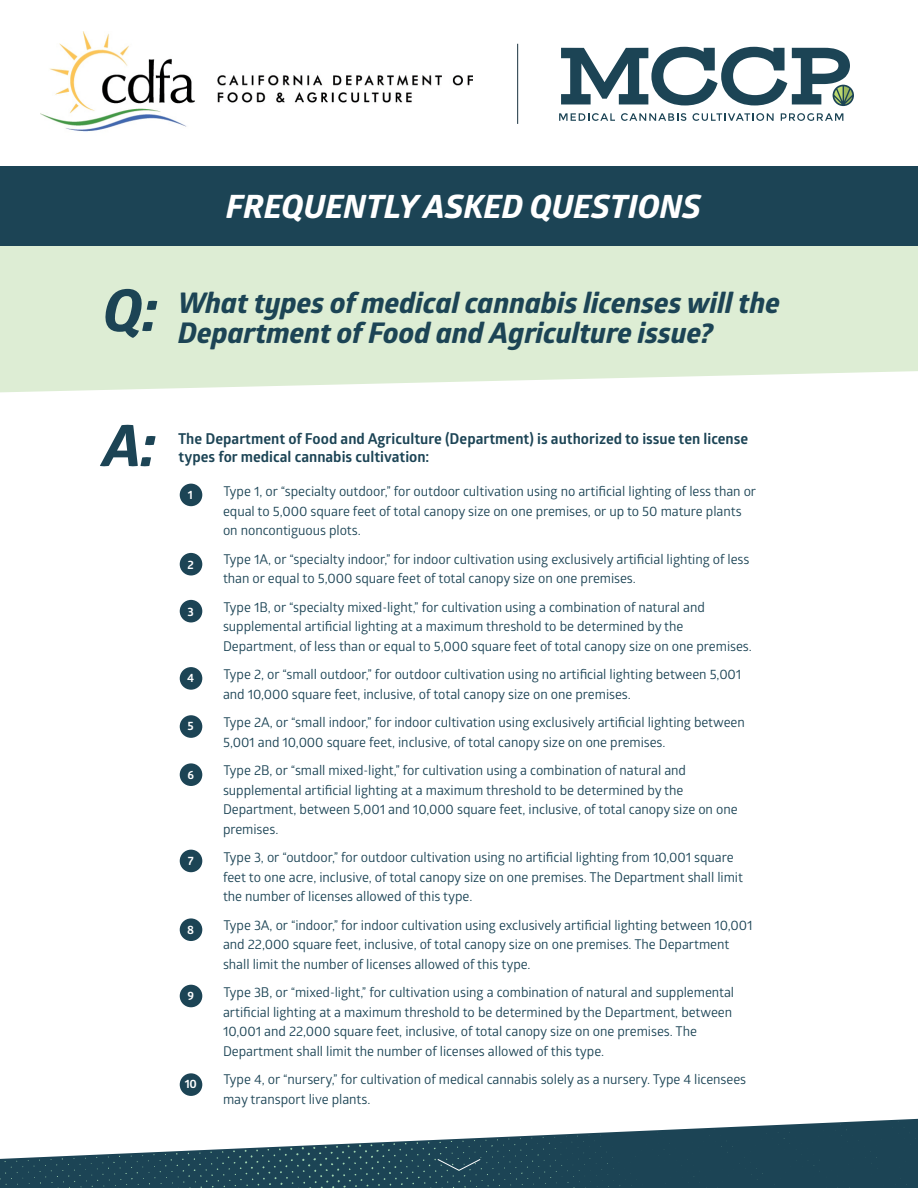
<style>
.page{position:relative;width:918px;height:1188px;background:#fff}
.page>*{position:absolute;margin:0;border:0;box-sizing:border-box;transform-origin:0 0}
.t1{font:italic 700 57.75px "Globerx";color:#1c4455}
.t2{font:italic 700 32.1px "Globerx";color:#fff}
.t3{font:italic 700 28.5px/30px "Globerx";color:#1c4455;text-align:center}
.t4{font:700 15px/18px "Glober";color:#1c4455}
.t5{font:13.5px/19.5px "Glober";letter-spacing:-.005em;color:#1c4455}
.t6{font:700 12px "Glober";color:#fff}
.s1{font-size:57.75px}
</style>
<div class="page">
<svg style="left:0;top:245px;width:918px;height:147px;background:#deedd6"></svg>
<div style="left:0;top:166px;width:918px;height:79px;background:#1c4455"></div>
<hr style="left:517px;top:44px;width:1px;height:80px;background:#18323f">
<img style="left:40px;top:32px;width:432px;height:100px">
<div style="left:180px;top:484px;width:22px;height:22px;background:#1c4455;border-radius:50%"></div>
<div style="left:180px;top:553px;width:22px;height:23px;background:#1c4455;border-radius:50%"></div>
<div style="left:180px;top:600px;width:22px;height:22px;background:#1c4455;border-radius:50%"></div>
<div style="left:180px;top:667px;width:22px;height:23px;background:#1c4455;border-radius:50%"></div>
<div style="left:180px;top:715px;width:22px;height:23px;background:#1c4455;border-radius:50%"></div>
<div style="left:180px;top:763px;width:22px;height:23px;background:#1c4455;border-radius:50%"></div>
<div style="left:180px;top:850px;width:22px;height:22px;background:#1c4455;border-radius:50%"></div>
<div style="left:180px;top:918px;width:22px;height:23px;background:#1c4455;border-radius:50%"></div>
<div style="left:180px;top:985px;width:22px;height:22px;background:#1c4455;border-radius:50%"></div>
<div style="left:180px;top:1073px;width:22px;height:23px;background:#1c4455;border-radius:50%"></div>
<svg style="left:0;top:1120px;width:917px;height:68px"></svg>
<svg style="left:559px;top:113px;width:56px;height:8px"></svg>
<svg style="left:621px;top:113px;width:65px;height:8px"></svg>
<svg style="left:693px;top:113px;width:81px;height:8px"></svg>
<svg style="left:781px;top:113px;width:62px;height:8px"></svg>
<svg style="left:561px;top:47px;width:293px;height:59px"></svg>
<h2 class="t2" style="left:226px;top:183px;width:476px">FREQUENTLY ASKED QUESTIONS</h2>
<h3 class="t3" style="left:103px;top:287px;width:678px"><span class="s1">Q:</span> What types of medical cannabis licenses will the<br>Department of Food and Agriculture issue?</h3>
<h1 class="t1" style="left:103px;top:404px;width:55px">A:</h1>
<p class="t4" style="left:178px;top:429px;width:572px">The Department of Food and Agriculture (Department) is authorized to issue ten license types for medical cannabis cultivation:</p>
<p class="t5" style="left:223px;top:481px;width:535px">Type 1, or “specialty outdoor,” for outdoor cultivation using no artificial lighting of less than or equal to 5,000 square feet of total canopy size on one premises, or up to 50 mature plants on noncontiguous plots.</p>
<p class="t5" style="left:223px;top:549px;width:528px">Type 1A, or “specialty indoor,” for indoor cultivation using exclusively artificial lighting of less than or equal to 5,000 square feet of total canopy size on one premises.</p>
<p class="t5" style="left:223px;top:597px;width:530px">Type 1B, or “specialty mixed-light,” for cultivation using a combination of natural and supplemental artificial lighting at a maximum threshold to be determined by the<br>Department, of less than or equal to 5,000 square feet of total canopy size on one premises.</p>
<p class="t5" style="left:223px;top:664px;width:520px">Type 2, or “small outdoor,” for outdoor cultivation using no artificial lighting between 5,001 and 10,000 square feet, inclusive, of total canopy size on one premises.</p>
<p class="t5" style="left:223px;top:712px;width:523px">Type 2A, or “small indoor,” for indoor cultivation using exclusively artificial lighting between<br>5,001 and 10,000 square feet, inclusive, of total canopy size on one premises.</p>
<p class="t5" style="left:223px;top:760px;width:516px">Type 2B, or “small mixed-light,” for cultivation using a combination of natural and supplemental artificial lighting at a maximum threshold to be determined by the Department, between 5,001 and 10,000 square feet, inclusive, of total canopy size on one premises.</p>
<p class="t5" style="left:223px;top:847px;width:521px">Type 3, or “outdoor,” for outdoor cultivation using no artificial lighting from 10,001 square feet to one acre, inclusive, of total canopy size on one premises. The Department shall limit the number of licenses allowed of this type.</p>
<p class="t5" style="left:223px;top:915px;width:531px">Type 3A, or “indoor,” for indoor cultivation using exclusively artificial lighting between 10,001 and 22,000 square feet, inclusive, of total canopy size on one premises. The Department shall limit the number of licenses allowed of this type.</p>
<p class="t5" style="left:223px;top:982px;width:513px">Type 3B, or “mixed-light,” for cultivation using a combination of natural and supplemental artificial lighting at a maximum threshold to be determined by the Department, between 10,001 and 22,000 square feet, inclusive, of total canopy size on one premises. The Department shall limit the number of licenses allowed of this type.</p>
<p class="t5" style="left:223px;top:1069px;width:525px">Type 4, or “nursery,” for cultivation of medical cannabis solely as a nursery. Type 4 licensees may transport live plants.</p>
<p class="t6" style="left:188px;top:486px;width:7px">1</p>
<p class="t6" style="left:188px;top:556px;width:8px">2</p>
<p class="t6" style="left:188px;top:603px;width:8px">3</p>
<p class="t6" style="left:187px;top:669px;width:8px">4</p>
<p class="t6" style="left:188px;top:718px;width:8px">5</p>
<p class="t6" style="left:187px;top:766px;width:8px">6</p>
<p class="t6" style="left:188px;top:852px;width:7px">7</p>
<p class="t6" style="left:187px;top:921px;width:8px">8</p>
<p class="t6" style="left:187px;top:987px;width:8px">9</p>
<p class="t6" style="left:185px;top:1076px;width:14px">10</p>
</div>
